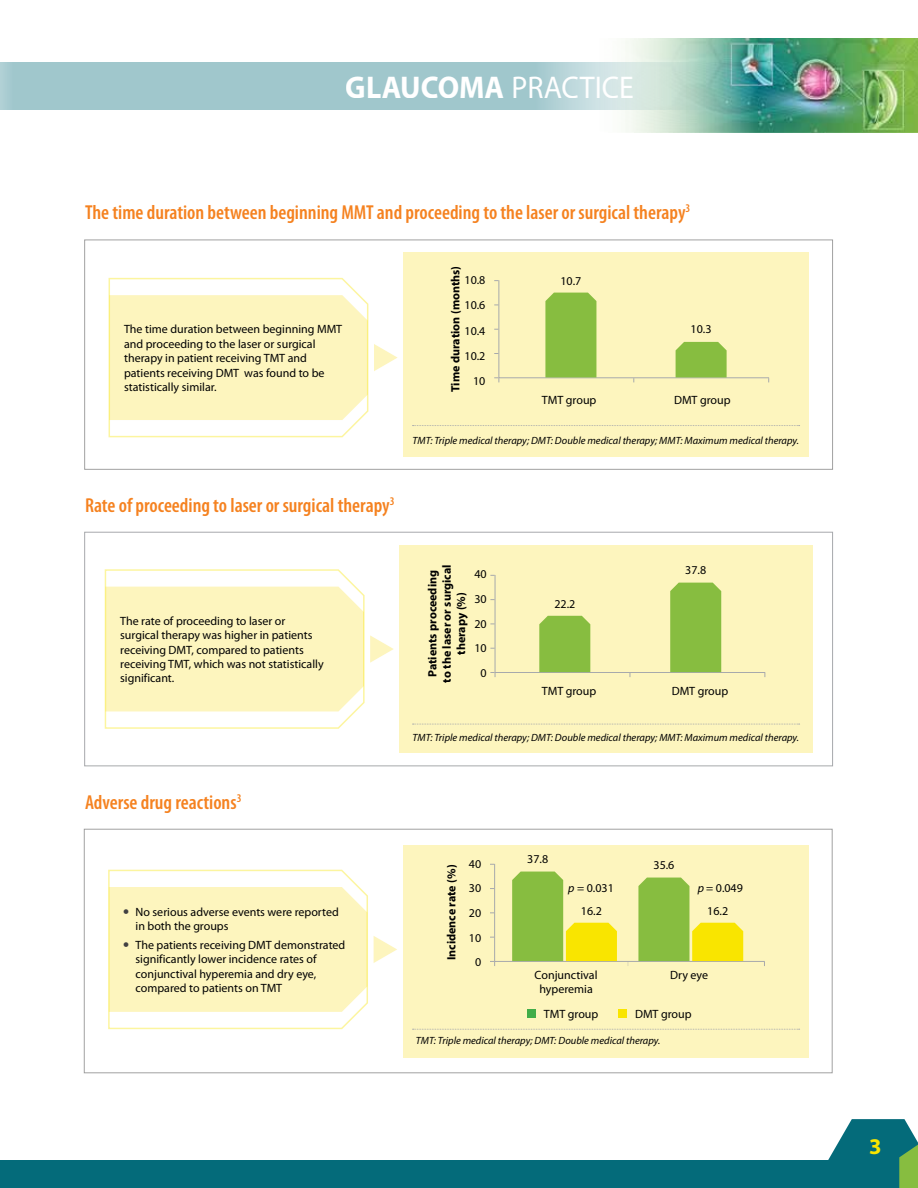
<style>
.page{position:relative;width:918px;height:1188px;background:#fff}
.page>*{position:absolute;margin:0;border:0;box-sizing:border-box;transform-origin:0 0}
.t1{font:700 31.5px "Myriad Pro";color:#fff;scale:.95 1}
.t2{font:700 22.5px "Myriad Pro";color:#f9e500}
.t3{font:600 condensed 20.25px "Myriad Pro";color:#f58220}
.t4{font:12px/14.4px "Myriad Pro";color:#000}
.t5{font:700 12px/14.4px "Myriad Pro";color:#000;text-align:center}
.t6{font:italic 10.5px "Myriad Pro";color:#000}
.s1{font-weight:400}
.s2{font-style:italic}
</style>
<div class="page">
<img style="left:586px;top:38px;width:332px;height:95px">
<svg style="left:0;top:62px;width:749px;height:47px;background:#a5cacc"></svg>
<div style="left:0;top:1161px;width:872px;height:27px;background:#046b7a"></div>
<svg style="left:826px;top:1119px;width:92px;height:69px"></svg>
<div style="left:84px;top:532px;width:749px;height:234px;border:1px solid #a7a9ac"></div>
<div style="left:399px;top:545px;width:414px;height:208px;background:#fdf5be"></div>
<svg style="left:104px;top:569px;width:290px;height:160px"></svg>
<svg style="left:490px;top:574px;width:276px;height:103px"></svg>
<div style="left:403px;top:253px;width:406px;height:204px;background:#fdf5be"></div>
<svg style="left:108px;top:277px;width:290px;height:161px"></svg>
<svg style="left:494px;top:280px;width:276px;height:102px"></svg>
<div style="left:403px;top:845px;width:405px;height:212px;background:#fdf5be"></div>
<div style="left:527px;top:1009px;width:9px;height:9px;background:#41ad49"></div>
<div style="left:618px;top:1009px;width:9px;height:9px;background:#f9e500"></div>
<svg style="left:490px;top:863px;width:275px;height:103px"></svg>
<svg style="left:413px;top:1029px;width:387px;height:1px"></svg>
<svg style="left:413px;top:724px;width:387px;height:1px"></svg>
<svg style="left:413px;top:425px;width:387px;height:1px"></svg>
<svg style="left:108px;top:869px;width:289px;height:161px"></svg>
<h1 class="t1" style="left:346px;top:67px;width:305px">GLAUCOMA <span class="s1">PRACTICE</span></h1>
<h3 class="t3" style="left:85px;top:200px;width:607px">The time duration between beginning MMT and proceeding to the laser or surgical therapy<sup>3</sup></h3>
<p class="t4" style="left:124px;top:322px;width:220px">The time duration between beginning MMT and proceeding to the laser or surgical therapy in patient receiving TMT and patients receiving DMT was found to be statistically similar.</p>
<p class="t5" style="left:448px;top:392px;width:127px;rotate:-90deg">Time duration (months)</p>
<p class="t4" style="left:465px;top:267px;width:22px;line-height:25.3px;text-align:right">10.8<br>10.6<br>10.4<br>10.2<br>10</p>
<p class="t4" style="left:560px;top:273px;width:22px">10.7</p>
<p class="t4" style="left:691px;top:322px;width:22px">10.3</p>
<p class="t4" style="left:542px;top:393px;width:56px">TMT group</p>
<p class="t4" style="left:674px;top:393px;width:58px">DMT group</p>
<p class="t6" style="left:413px;top:434px;width:388px">TMT: Triple medical therapy; DMT: Double medical therapy; MMT: Maximum medical therapy.</p>
<h3 class="t3" style="left:85px;top:493px;width:311px">Rate of proceeding to laser or surgical therapy<sup>3</sup></h3>
<p class="t4" style="left:120px;top:613px;width:205px">The rate of proceeding to laser or surgical therapy was higher in patients receiving DMT, compared to patients receiving TMT, which was not statistically significant.</p>
<p class="t5" style="left:425px;top:683px;width:120px;rotate:-90deg">Patients proceeding to the laser or surgical therapy (%)</p>
<p class="t4" style="left:474px;top:562px;width:14px;line-height:24.8px;text-align:center">40<br>30<br>20<br>10<br>0</p>
<p class="t4" style="left:554px;top:596px;width:22px">22.2</p>
<p class="t4" style="left:685px;top:563px;width:22px">37.8</p>
<p class="t4" style="left:542px;top:684px;width:56px">TMT group</p>
<p class="t4" style="left:672px;top:684px;width:58px">DMT group</p>
<p class="t6" style="left:413px;top:731px;width:388px">TMT: Triple medical therapy; DMT: Double medical therapy; MMT: Maximum medical therapy.</p>
<h3 class="t3" style="left:85px;top:790px;width:158px">Adverse drug reactions<sup>3</sup></h3>
<p class="t4" style="left:136px;top:904px;width:205px">No serious adverse events were reported in both the groups</p>
<p class="t4" style="left:136px;top:937px;width:211px">The patients receiving DMT demonstrated significantly lower incidence rates of conjunctival hyperemia and dry eye, compared to patients on TMT</p>
<p class="t5" style="left:444px;top:960px;width:97px;rotate:-90deg">Incidence rate (%)</p>
<p class="t4" style="left:469px;top:851px;width:14px;line-height:24.8px;text-align:center">40<br>30<br>20<br>10<br>0</p>
<p class="t4" style="left:527px;top:852px;width:22px">37.8</p>
<p class="t4" style="left:654px;top:858px;width:22px">35.6</p>
<p class="t4" style="left:568px;top:880px;width:47px"><span class="s2">p</span> = 0.031</p>
<p class="t4" style="left:698px;top:880px;width:47px"><span class="s2">p</span> = 0.049</p>
<p class="t4" style="left:581px;top:903px;width:22px">16.2</p>
<p class="t4" style="left:707px;top:903px;width:22px">16.2</p>
<p class="t4" style="left:535px;top:967px;width:64px;text-align:center">Conjunctival hyperemia</p>
<p class="t4" style="left:670px;top:967px;width:39px">Dry eye</p>
<p class="t4" style="left:544px;top:1007px;width:56px">TMT group</p>
<p class="t4" style="left:635px;top:1007px;width:58px">DMT group</p>
<p class="t6" style="left:416px;top:1034px;width:246px">TMT: Triple medical therapy; DMT: Double medical therapy.</p>
<h2 class="t2" style="left:869px;top:1131px;width:14px">3</h2>
</div>
